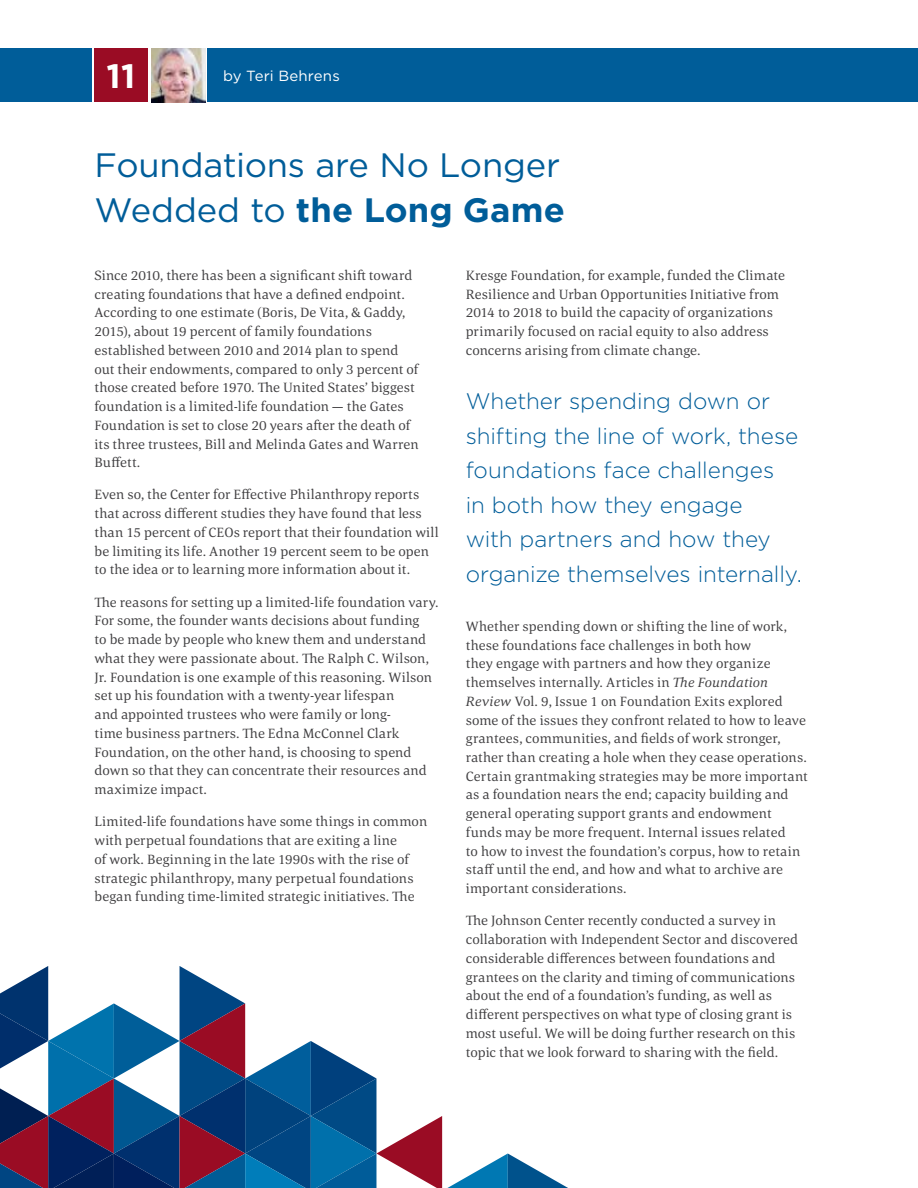
<style>
.page{position:relative;width:918px;height:1188px;background:#fff}
.page>*{position:absolute;margin:0;border:0;box-sizing:border-box;transform-origin:0 0}
.t1{font:33.75px/45px "Gotham";letter-spacing:-.005em;color:#005d99}
.t2{font:700 33.75px "Gotham";color:#fff}
.t3{font:300 22.5px/34.5px "Gotham";color:#005d99}
.t4{font:14.7px "Gotham";letter-spacing:.01em;color:#fff}
.t5{font:13.8px/18.8px "Corda";letter-spacing:.01em;color:#414042}
.s1{font-weight:700}
.s2{font-style:italic}
</style>
<div class="page">
<svg style="left:0;top:966px;width:568px;height:222px"></svg>
<div style="left:208px;top:48px;width:710px;height:54px;background:#005d99"></div>
<div style="left:94px;top:48px;width:54px;height:54px;background:#9a0c24"></div>
<div style="left:0;top:48px;width:92px;height:54px;background:#005d99"></div>
<img style="left:151px;top:48px;width:54px;height:54px">
<h1 class="t2" style="left:106px;top:57px;width:31px">11</h1>
<p class="t4" style="left:223px;top:66px;width:118px">by Teri Behrens</p>
<h1 class="t1" style="left:94px;top:142px;width:472px">Foundations are No Longer<br>Wedded to <span class="s1">the Long Game</span></h1>
<p class="t5" style="left:94px;top:265px;width:326px">Since 2010, there has been a significant shift toward creating foundations that have a defined endpoint.<br>According to one estimate (Boris, De Vita, &amp; Gaddy, 2015), about 19 percent of family foundations established between 2010 and 2014 plan to spend out their endowments, compared to only 3 percent of those created before 1970. The United States’ biggest foundation is a limited-life foundation — the Gates Foundation is set to close 20 years after the death of its three trustees, Bill and Melinda Gates and Warren Buffett.</p>
<p class="t5" style="left:94px;top:485px;width:346px">Even so, the Center for Effective Philanthropy reports that across different studies they have found that less than 15 percent of CEOs report that their foundation will be limiting its life. Another 19 percent seem to be open to the idea or to learning more information about it.</p>
<p class="t5" style="left:94px;top:592px;width:346px">The reasons for setting up a limited-life foundation vary.<br>For some, the founder wants decisions about funding<br>to be made by people who knew them and understand what they were passionate about. The Ralph C. Wilson, Jr. Foundation is one example of this reasoning. Wilson set up his foundation with a twenty-year lifespan<br>and appointed trustees who were family or long-<br>time business partners. The Edna McConnel Clark Foundation, on the other hand, is choosing to spend down so that they can concentrate their resources and maximize impact.</p>
<p class="t5" style="left:94px;top:812px;width:334px">Limited-life foundations have some things in common with perpetual foundations that are exiting a line<br>of work. Beginning in the late 1990s with the rise of strategic philanthropy, many perpetual foundations began funding time-limited strategic initiatives. The</p>
<p class="t5" style="left:466px;top:265px;width:321px">Kresge Foundation, for example, funded the Climate Resilience and Urban Opportunities Initiative from 2014 to 2018 to build the capacity of organizations primarily focused on racial equity to also address concerns arising from climate change.</p>
<h2 class="t3" style="left:466px;top:383px;width:338px">Whether spending down or shifting the line of work, these foundations face challenges<br>in both how they engage<br>with partners and how they organize themselves internally.</h2>
<p class="t5" style="left:466px;top:616px;width:343px">Whether spending down or shifting the line of work, these foundations face challenges in both how<br>they engage with partners and how they organize themselves internally. Articles in <span class="s2">The Foundation Review</span> Vol. 9, Issue 1 on Foundation Exits explored some of the issues they confront related to how to leave grantees, communities, and fields of work stronger, rather than creating a hole when they cease operations.<br>Certain grantmaking strategies may be more important as a foundation nears the end; capacity building and general operating support grants and endowment funds may be more frequent. Internal issues related<br>to how to invest the foundation’s corpus, how to retain staff until the end, and how and what to archive are important considerations.</p>
<p class="t5" style="left:466px;top:911px;width:334px">The Johnson Center recently conducted a survey in collaboration with Independent Sector and discovered considerable differences between foundations and grantees on the clarity and timing of communications about the end of a foundation’s funding, as well as different perspectives on what type of closing grant is most useful. We will be doing further research on this topic that we look forward to sharing with the field.</p>
</div>
